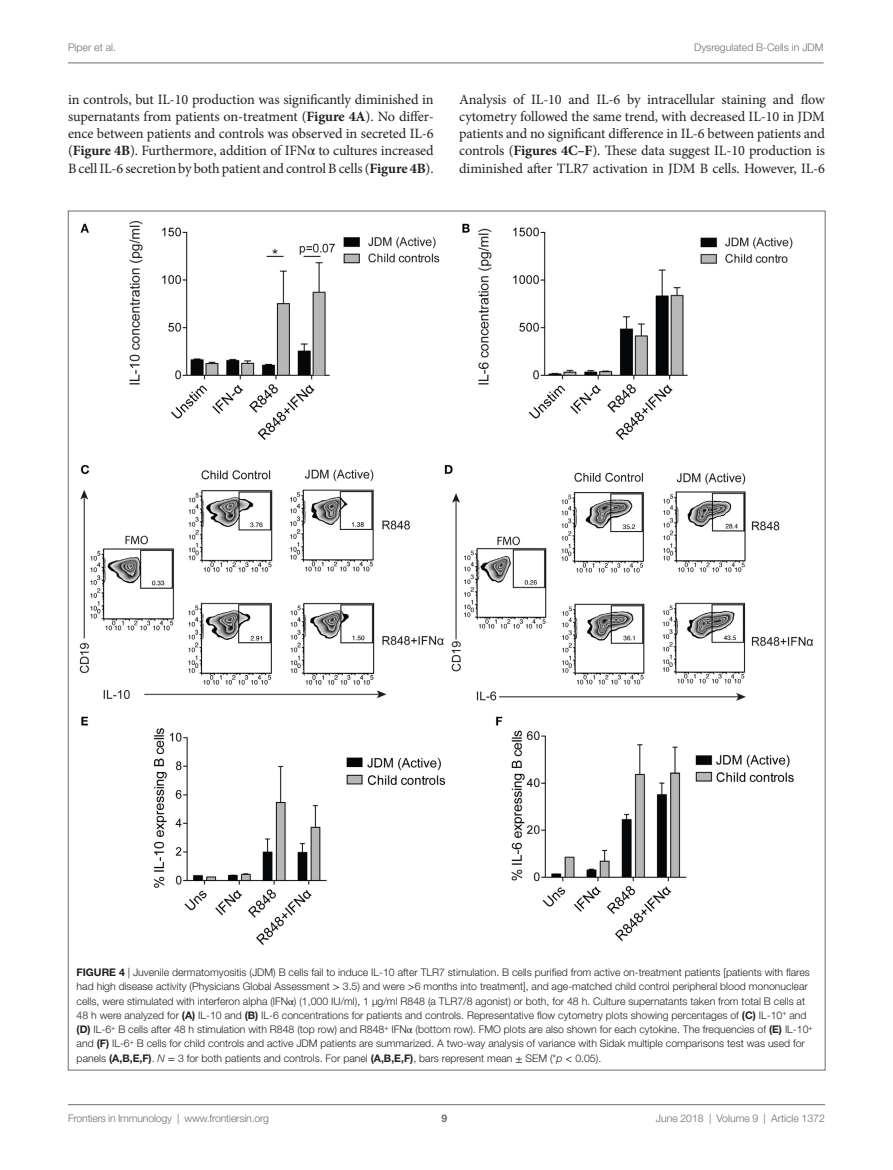
<style>
.page{position:relative;width:893px;height:1170px;background:#fff}
.page>*{position:absolute;margin:0;border:0;box-sizing:border-box;transform-origin:0 0}
.t1{font:14.25px/17.2px "Minion Pro";letter-spacing:-.01em;color:#231f20;text-align:justify}
.t2{font:300 10.5px/14.2px "Helvetica Neue LT Std";color:#231f20}
.t3{font:300 10.5px "Helvetica Neue LT Std";color:#6c6d70}
.t4{font:700 10.5px "Helvetica Neue LT Std";color:#6c6d70}
.s1{font-weight:700}
.s2{font-family:"STIX General"}
.s3{font-family:"STIX General";font-weight:400}
.s4{font-style:italic}
</style>
<div class="page">
<img style="left:79px;top:220px;width:734px;height:725px">
<hr style="left:68px;top:1104px;width:757px;height:1px;background:#6c6d70">
<hr style="left:68px;top:63px;width:755px;height:1px;background:#6c6d70">
<p class="t3" style="left:68px;top:41px;width:50px">Piper et al.</p>
<p class="t3" style="left:694px;top:41px;width:131px">Dysregulated B-Cells in JDM</p>
<p class="t1" style="left:68px;top:90px;width:367px">in controls, but IL-10 production was significantly diminished in supernatants from patients on-treatment (<span class="s1">Figure 4A</span>). No differ&shy;ence between patients and controls was observed in secreted IL-6 (<span class="s1">Figure 4B</span>). Furthermore, addition of IFN<span class="s2">α</span> to cultures increased B cell IL-6 secretion by both patient and control B cells (<span class="s1">Figure 4B</span>).</p>
<p class="t1" style="left:459px;top:90px;width:367px">Analysis of IL-10 and IL-6 by intracellular staining and flow cytometry followed the same trend, with decreased IL-10 in JDM patients and no significant difference in IL-6 between patients and controls (<span class="s1">Figures 4C–F</span>). These data suggest IL-10 production is diminished after TLR7 activation in JDM B cells. However, IL-6</p>
<p class="t2" style="left:77px;top:964px;width:737px"><span class="s1">FIGURE 4</span> | Juvenile dermatomyositis (JDM) B cells fail to induce IL-10 after TLR7 stimulation. B cells purified from active on-treatment patients [patients with flares had high disease activity (Physicians Global Assessment <span class="s3">&gt;</span> 3.5) and were <span class="s3">&gt;</span>6 months into treatment], and age-matched child control peripheral blood mononuclear cells, were stimulated with interferon alpha (IFN<span class="s3">α</span>) (1,000 IU/ml), 1 µg/ml R848 (a TLR7/8 agonist) or both, for 48 h. Culture supernatants taken from total B cells at 48 h were analyzed for <span class="s1">(A)</span> IL-10 and <span class="s1">(B)</span> IL-6 concentrations for patients and controls. Representative flow cytometry plots showing percentages of <span class="s1">(C)</span> IL-10<sup>+</sup> and <span class="s1">(D)</span> IL-6<sup>+</sup> B cells after 48 h stimulation with R848 (top row) and R848<sup>+</sup> IFN<span class="s3">α</span> (bottom row). FMO plots are also shown for each cytokine. The frequencies of <span class="s1">(E)</span> IL-10<sup>+ </sup>and <span class="s1">(F)</span> IL-6<sup>+</sup> B cells for child controls and active JDM patients are summarized. A two-way analysis of variance with Sidak multiple comparisons test was used for panels <span class="s1">(A,B,E,F)</span>. <span class="s4">N</span> <span class="s3">=</span> 3 for both patients and controls. For panel <span class="s1">(A,B,E,F)</span>, bars represent mean <span class="s3">±</span> SEM (*<span class="s4">p</span> <span class="s3">&lt;</span> 0.05).</p>
<p class="t3" style="left:68px;top:1111px;width:203px">Frontiers in Immunology | www.frontiersin.org</p>
<p class="t3" style="left:656px;top:1111px;width:171px">June 2018 | Volume 9 | Article 1372</p>
<p class="t4" style="left:441px;top:1111px;width:7px">9</p>
</div>
